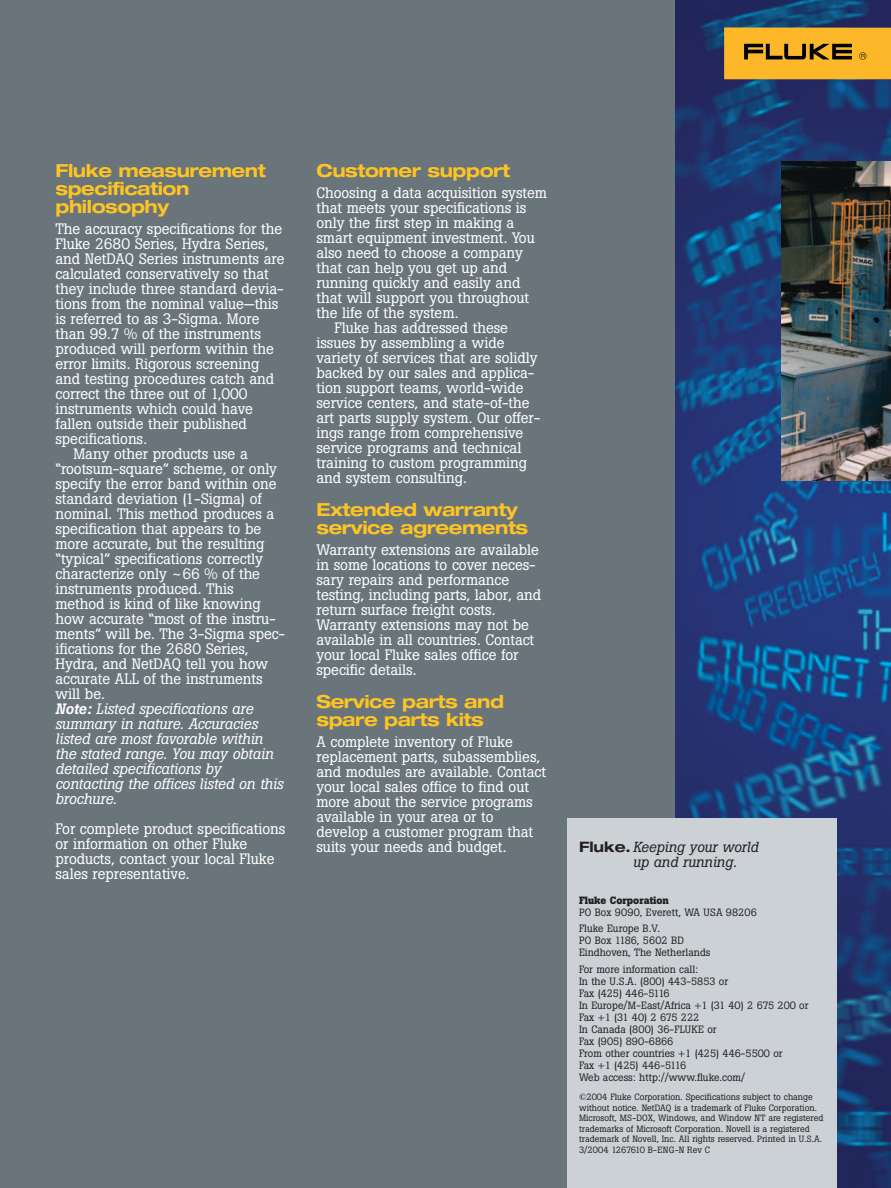
<style>
.page{position:relative;width:891px;height:1188px;background:#6a757b}
.page>*{position:absolute;margin:0;border:0;box-sizing:border-box;transform-origin:0 0}
.t1{font:700 expanded 18px/18px "Helvetica Neue";letter-spacing:-.025em;color:#fec422}
.t2{font:15px/15px "Boton";letter-spacing:-.005em;color:#fff}
.t3{font:italic 15px "Boton";letter-spacing:-.005em;color:#fff}
.t4{font:italic 14.4px/14.4px "Boton";color:#231f20}
.t5{font:10.5px/12px "Boton";color:#231f20}
.t6{font:700 10.5px "Boton";color:#231f20}
.t7{font:9px/10.5px "Boton";color:#231f20}
.s1{font-weight:500}
.s2{font-family:"Helvetica Neue";font-weight:700;font-style:normal;font-stretch:expanded}
</style>
<div class="page">
<img style="left:675px;top:0;width:216px;height:1188px">
<div style="left:724px;top:27px;width:167px;height:52px;background:#fcb828"></div>
<svg style="left:744px;top:44px;width:108px;height:15px"></svg>
<svg style="left:859px;top:52px;width:8px;height:8px"></svg>
<img style="left:782px;top:162px;width:109px;height:319px">
<div style="left:567px;top:819px;width:270px;height:369px;background:#ccd1d5"></div>
<p class="t1" style="left:56px;top:163px;width:212px">Fluke measurement specification philosophy</p>
<p class="t2" style="left:56px;top:223px;width:228px">The accuracy specifications for the</p>
<p class="t2" style="left:56px;top:238px;width:215px">Fluke 2680 Series, Hydra Series,</p>
<p class="t2" style="left:56px;top:253px;width:231px">and NetDAQ Series instruments are</p>
<p class="t2" style="left:56px;top:268px;width:215px">calculated conservatively so that</p>
<p class="t2" style="left:56px;top:283px;width:230px">they include three standard devia-</p>
<p class="t2" style="left:56px;top:298px;width:225px">tions from the nominal value—this</p>
<p class="t2" style="left:56px;top:313px;width:206px">is referred to as 3-Sigma. More</p>
<p class="t2" style="left:56px;top:328px;width:207px">than 99.7 % of the instruments</p>
<p class="t2" style="left:56px;top:343px;width:220px">produced will perform within the</p>
<p class="t2" style="left:56px;top:358px;width:205px">error limits. Rigorous screening</p>
<p class="t2" style="left:56px;top:373px;width:220px">and testing procedures catch and</p>
<p class="t2" style="left:56px;top:388px;width:194px">correct the three out of 1,000</p>
<p class="t2" style="left:56px;top:403px;width:199px">instruments which could have</p>
<p class="t2" style="left:56px;top:418px;width:193px">fallen outside their published</p>
<p class="t2" style="left:56px;top:433px;width:93px">specifications.</p>
<p class="t2" style="left:74px;top:448px;width:176px">Many other products use a</p>
<p class="t2" style="left:56px;top:463px;width:223px">“rootsum-square” scheme, or only</p>
<p class="t2" style="left:56px;top:478px;width:223px">specify the error band within one</p>
<p class="t2" style="left:56px;top:493px;width:208px">standard deviation (1-Sigma) of</p>
<p class="t2" style="left:56px;top:508px;width:220px">nominal. This method produces a</p>
<p class="t2" style="left:56px;top:523px;width:207px">specification that appears to be</p>
<p class="t2" style="left:56px;top:538px;width:210px">more accurate, but the resulting</p>
<p class="t2" style="left:56px;top:553px;width:209px">“typical” specifications correctly</p>
<p class="t2" style="left:56px;top:568px;width:206px">characterize only ~66 % of the</p>
<p class="t2" style="left:56px;top:583px;width:180px">instruments produced. This</p>
<p class="t2" style="left:56px;top:598px;width:207px">method is kind of like knowing</p>
<p class="t2" style="left:56px;top:613px;width:222px">how accurate “most of the instru-</p>
<p class="t2" style="left:56px;top:628px;width:231px">ments” will be. The 3-Sigma spec-</p>
<p class="t2" style="left:56px;top:643px;width:195px">ifications for the 2680 Series,</p>
<p class="t2" style="left:56px;top:658px;width:214px">Hydra, and NetDAQ tell you how</p>
<p class="t2" style="left:55px;top:673px;width:209px">accurate ALL of the instruments</p>
<p class="t2" style="left:55px;top:688px;width:51px">will be.</p>
<p class="t3" style="left:56px;top:704px;width:199px"><span class="s1">Note:</span> Listed specifications are</p>
<p class="t3" style="left:56px;top:719px;width:204px">summary in nature. Accuracies</p>
<p class="t3" style="left:55px;top:734px;width:209px">listed are most favorable within</p>
<p class="t3" style="left:55px;top:749px;width:219px">the stated range. You may obtain</p>
<p class="t3" style="left:55px;top:764px;width:167px">detailed specifications by</p>
<p class="t3" style="left:56px;top:779px;width:229px">contacting the offices listed on this</p>
<p class="t3" style="left:56px;top:794px;width:63px">brochure.</p>
<p class="t2" style="left:56px;top:823px;width:231px">For complete product specifications or information on other Fluke products, contact your local Fluke sales representative.</p>
<p class="t1" style="left:316px;top:163px;width:195px">Customer support</p>
<p class="t2" style="left:316px;top:187px;width:232px">Choosing a data acquisition system</p>
<p class="t2" style="left:316px;top:202px;width:211px">that meets your specifications is</p>
<p class="t2" style="left:316px;top:217px;width:199px">only the first step in making a</p>
<p class="t2" style="left:316px;top:232px;width:220px">smart equipment investment. You</p>
<p class="t2" style="left:316px;top:247px;width:208px">also need to choose a company</p>
<p class="t2" style="left:316px;top:262px;width:192px">that can help you get up and</p>
<p class="t2" style="left:316px;top:277px;width:205px">running quickly and easily and</p>
<p class="t2" style="left:316px;top:292px;width:214px">that will support you throughout</p>
<p class="t2" style="left:316px;top:307px;width:143px">the life of the system.</p>
<p class="t2" style="left:334px;top:322px;width:175px">Fluke has addressed these</p>
<p class="t2" style="left:316px;top:337px;width:190px">issues by assembling a wide</p>
<p class="t2" style="left:316px;top:352px;width:223px">variety of services that are solidly</p>
<p class="t2" style="left:316px;top:367px;width:219px">backed by our sales and applica-</p>
<p class="t2" style="left:316px;top:382px;width:209px">tion support teams, world-wide</p>
<p class="t2" style="left:316px;top:397px;width:215px">service centers, and state-of-the</p>
<p class="t2" style="left:316px;top:412px;width:225px">art parts supply system. Our offer-</p>
<p class="t2" style="left:316px;top:427px;width:208px">ings range from comprehensive</p>
<p class="t2" style="left:316px;top:442px;width:206px">service programs and technical</p>
<p class="t2" style="left:316px;top:457px;width:212px">training to custom programming</p>
<p class="t2" style="left:316px;top:472px;width:152px">and system consulting.</p>
<p class="t1" style="left:316px;top:502px;width:213px">Extended warranty service agreements</p>
<p class="t2" style="left:316px;top:544px;width:226px">Warranty extensions are available in some locations to cover neces&shy;sary repairs and performance testing, including parts, labor, and return surface freight costs.<br>Warranty extensions may not be available in all countries. Contact your local Fluke sales office for specific details.</p>
<p class="t1" style="left:316px;top:694px;width:189px">Service parts and spare parts kits</p>
<p class="t2" style="left:316px;top:736px;width:231px">A complete inventory of Fluke replacement parts, subassemblies, and modules are available. Contact your local sales office to find out more about the service programs available in your area or to develop a customer program that suits your needs and budget.</p>
<p class="t4" style="left:633px;top:842px;width:127px;text-indent:-54px"><span class="s2">Fluke.</span>Keeping your world up and running.</p>
<p class="t6" style="left:579px;top:897px;width:91px">Fluke Corporation</p>
<p class="t5" style="left:579px;top:905px;width:179px;line-height:16.5px">PO Box 9090, Everett, WA USA 98206<br>Fluke Europe B.V.</p>
<p class="t5" style="left:579px;top:936px;width:133px">PO Box 1186, 5602 BD<br>Eindhoven, The Netherlands</p>
<p class="t5" style="left:579px;top:964px;width:231px">For more information call:<br>In the U.S.A. (800) 443-5853 or<br>Fax (425) 446-5116<br>In Europe/M-East/Africa +1 (31 40) 2 675 200 or<br>Fax +1 (31 40) 2 675 222<br>In Canada (800) 36-FLUKE or<br>Fax (905) 890-6866<br>From other countries +1 (425) 446-5500 or<br>Fax +1 (425) 446-5116<br>Web access: http://www.fluke.com/</p>
<p class="t7" style="left:579px;top:1093px;width:246px">©2004 Fluke Corporation. Specifications subject to change without notice. NetDAQ is a trademark of Fluke Corporation.<br>Microsoft, MS-DOX, Windows, and Window NT are registered trademarks of Microsoft Corporation. Novell is a registered trademark of Novell, Inc. All rights reserved. Printed in U.S.A.<br>3/2004 1267610 B-ENG-N Rev C</p>
</div>
